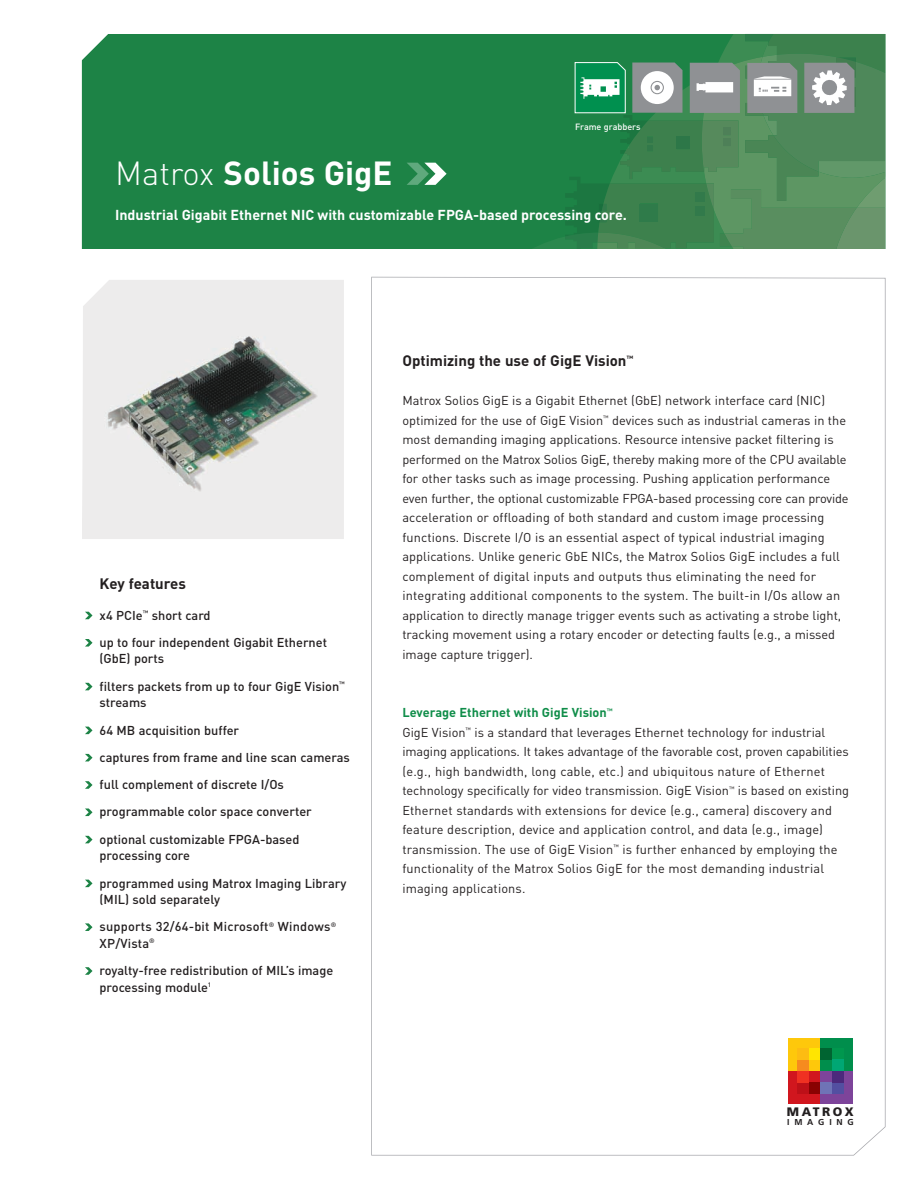
<style>
.page{position:relative;width:918px;height:1188px;background:#fff}
.page>*{position:absolute;margin:0;border:0;box-sizing:border-box;transform-origin:0 0}
.t1{font:700 33px "DIN";color:#fff}
.t2{font:700 15px "DIN";color:#231f20}
.t3{font:700 14.25px "DIN";color:#fff}
.t4{font:12.75px/19.5px "DIN";color:#231f20}
.t5{font:500 12.75px/27.3px "DIN";color:#231f20}
.t6{font:900 12.3px "Frutiger";letter-spacing:.2em;color:#231f20}
.t7{font:500 9px "DIN";color:#fff}
.t8{font:700 8.55px "Frutiger";letter-spacing:.56em;color:#231f20}
.s1{font-weight:300}
.s2{font-weight:700;color:#0f8d49}
</style>
<div class="page">
<svg style="left:371px;top:277px;width:515px;height:879px"></svg>
<div style="left:788px;top:1038px;width:32px;height:33px;background:#fec80b"></div>
<div style="left:788px;top:1071px;width:32px;height:33px;background:#d1161e"></div>
<div style="left:820px;top:1071px;width:33px;height:33px;background:#7d449a"></div>
<div style="left:820px;top:1038px;width:33px;height:33px;background:#008e4c"></div>
<div style="left:809px;top:1048px;width:11px;height:11px;background:#ffe501"></div>
<div style="left:832px;top:1082px;width:11px;height:12px;background:#534fa1"></div>
<div style="left:832px;top:1071px;width:11px;height:11px;background:#4c297c"></div>
<div style="left:832px;top:1048px;width:11px;height:11px;background:#00974e"></div>
<div style="left:821px;top:1048px;width:11px;height:11px;background:#006431"></div>
<div style="left:798px;top:1059px;width:11px;height:12px;background:#f68b1f"></div>
<div style="left:798px;top:1048px;width:11px;height:11px;background:#fdbc12"></div>
<div style="left:798px;top:1082px;width:11px;height:12px;background:#bd1018"></div>
<div style="left:798px;top:1071px;width:11px;height:11px;background:#ef3122"></div>
<div style="left:809px;top:1082px;width:11px;height:12px;background:#890202"></div>
<div style="left:820px;top:1082px;width:12px;height:12px;background:#6f73b6"></div>
<div style="left:832px;top:1059px;width:11px;height:12px;background:#00a774"></div>
<div style="left:82px;top:34px;width:381px;height:215px;background:#1d8346"></div>
<svg style="left:463px;top:34px;width:423px;height:215px;background:#458c5c"></svg>
<svg style="left:407px;top:163px;width:40px;height:22px"></svg>
<img style="left:82px;top:280px;width:262px;height:259px">
<svg style="left:85px;top:967px;width:8px;height:8px"></svg>
<svg style="left:85px;top:923px;width:8px;height:8px"></svg>
<svg style="left:85px;top:880px;width:8px;height:7px"></svg>
<svg style="left:85px;top:836px;width:8px;height:7px"></svg>
<svg style="left:85px;top:809px;width:8px;height:7px"></svg>
<svg style="left:85px;top:781px;width:8px;height:8px"></svg>
<svg style="left:85px;top:754px;width:8px;height:7px"></svg>
<svg style="left:85px;top:727px;width:8px;height:7px"></svg>
<svg style="left:85px;top:683px;width:8px;height:7px"></svg>
<svg style="left:85px;top:639px;width:8px;height:8px"></svg>
<svg style="left:85px;top:612px;width:8px;height:7px"></svg>
<p class="t7" style="left:575px;top:121px;width:67px">Frame grabbers</p>
<h1 class="t1" style="left:115px;top:154px;width:279px"><span class="s1">Matrox</span> Solios GigE</h1>
<p class="t3" style="left:115px;top:207px;width:513px">Industrial Gigabit Ethernet NIC with customizable FPGA-based processing core.</p>
<p class="t2" style="left:100px;top:575px;width:88px">Key features</p>
<p class="t5" style="left:100px;top:602px;width:229px">x4 PCIe<sup>™</sup> short card<br>up to four independent Gigabit Ethernet</p>
<p class="t5" style="left:100px;top:645px;width:247px">(GbE) ports<br>filters packets from up to four GigE Vision<sup>™</sup></p>
<p class="t5" style="left:100px;top:689px;width:252px">streams<br>64 MB acquisition buffer<br>captures from frame and line scan cameras full complement of discrete I/Os programmable color space converter optional customizable FPGA-based</p>
<p class="t5" style="left:100px;top:842px;width:248px">processing core<br>programmed using Matrox Imaging Library</p>
<p class="t5" style="left:100px;top:886px;width:238px">(MIL) sold separately<br>supports 32/64-bit Microsoft<sup>®</sup> Windows<sup>®</sup></p>
<p class="t5" style="left:100px;top:930px;width:235px">XP/Vista<sup>®<br></sup>royalty-free redistribution of MIL’s image</p>
<p class="t5" style="left:100px;top:974px;width:113px">processing module<sup>1</sup></p>
<p class="t2" style="left:402px;top:352px;width:233px">Optimizing the use of GigE Vision<sup>™</sup></p>
<p class="t4" style="left:402px;top:391px;width:448px">Matrox Solios GigE is a Gigabit Ethernet (GbE) network interface card (NIC) optimized for the use of GigE Vision<sup>™</sup> devices such as industrial cameras in the most demanding imaging applications. Resource intensive packet filtering is performed on the Matrox Solios GigE, thereby making more of the CPU available for other tasks such as image processing. Pushing application performance even further, the optional customizable FPGA-based processing core can provide acceleration or offloading of both standard and custom image processing functions. Discrete I/O is an essential aspect of typical industrial imaging applications. Unlike generic GbE NICs, the Matrox Solios GigE includes a full complement of digital inputs and outputs thus eliminating the need for integrating additional components to the system. The built-in I/Os allow an application to directly manage trigger events such as activating a strobe light, tracking movement using a rotary encoder or detecting faults (e.g., a missed image capture trigger).</p>
<p class="t4" style="left:402px;top:703px;width:448px"><span class="s2">Leverage Ethernet with GigE Vision</span><sup>™<br></sup>GigE Vision<sup>™</sup> is a standard that leverages Ethernet technology for industrial imaging applications. It takes advantage of the favorable cost, proven capabilities (e.g., high bandwidth, long cable, etc.) and ubiquitous nature of Ethernet technology specifically for video transmission. GigE Vision<sup>™</sup> is based on existing Ethernet standards with extensions for device (e.g., camera) discovery and feature description, device and application control, and data (e.g., image) transmission. The use of GigE Vision<sup>™</sup> is further enhanced by employing the functionality of the Matrox Solios GigE for the most demanding industrial imaging applications.</p>
<p class="t6" style="left:787px;top:1107px;width:68px">MATROX</p>
<p class="t8" style="left:787px;top:1119px;width:68px">IMAGING</p>
</div>
